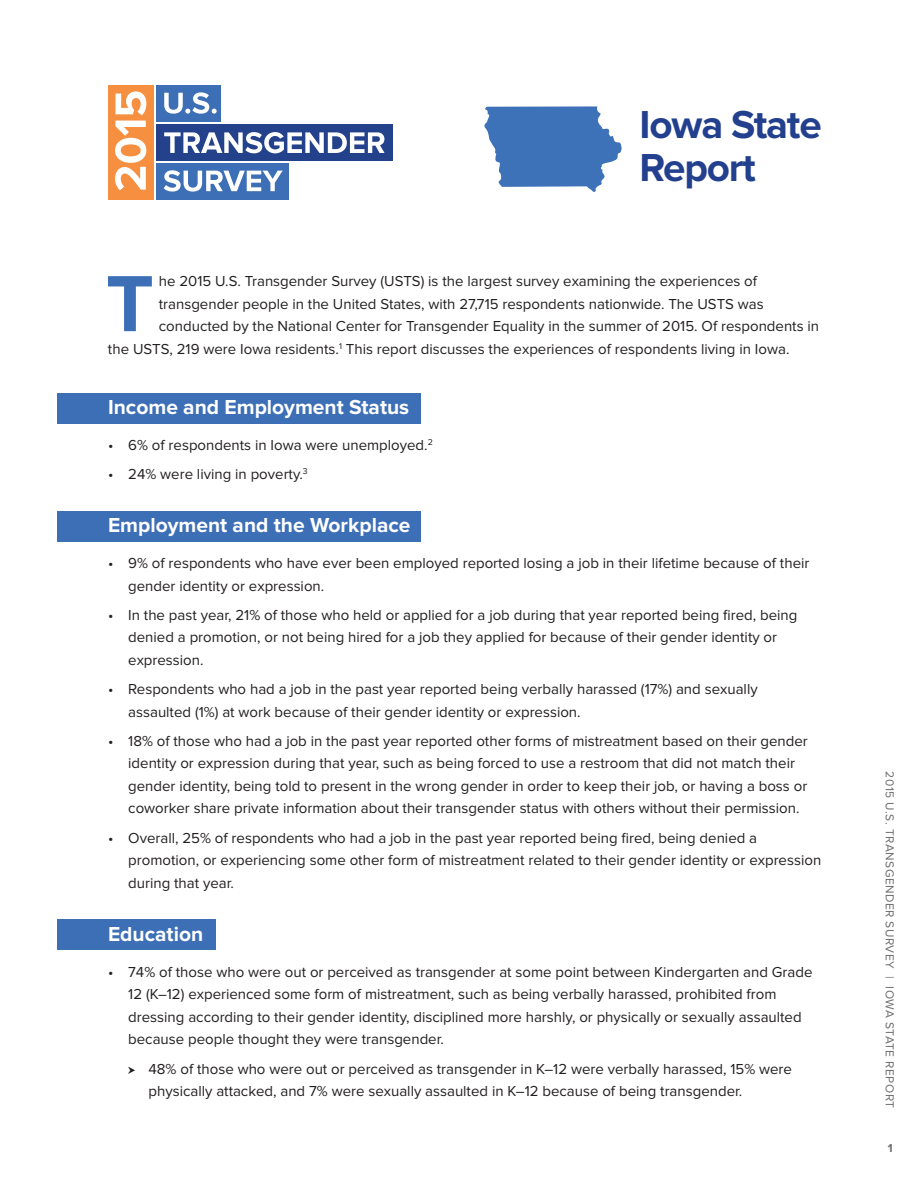
<style>
.page{position:relative;width:918px;height:1188px;background:#fff}
.page>*{position:absolute;margin:0;border:0;box-sizing:border-box;transform-origin:0 0}
.BODY{font:700 82.5px "Proxima Nova";color:#3d6fb7}
.BODY-2{font:700 40.5px/42.8px "Proxima Nova";letter-spacing:-.03em;color:#23408e}
.subhead_white{font:700 21px "Proxima Nova";color:#fff}
.BODY-3{font:15px/22.5px "Proxima Nova";color:#231f20}
.t1{font:12px "Proxima Nova";letter-spacing:.04em;color:#6c6d70}
.t2{font:700 12px "Proxima Nova";color:#6c6d70}
.s1{font-family:"Pointers";font-size:12px}
</style>
<div class="page">
<div style="left:57px;top:393px;width:364px;height:30px;background:#3d6fb7"></div>
<div style="left:57px;top:511px;width:364px;height:31px;background:#3d6fb7"></div>
<div style="left:57px;top:920px;width:159px;height:30px;background:#3d6fb7"></div>
<div style="left:108px;top:85px;width:46px;height:114px;background:#f68f3f"></div>
<div style="left:156px;top:85px;width:65px;height:36px;background:#3d6fb7"></div>
<div style="left:156px;top:124px;width:237px;height:36px;background:#24428c"></div>
<div style="left:156px;top:163px;width:133px;height:36px;background:#3d6fb7"></div>
<svg style="left:164px;top:92px;width:53px;height:22px"></svg>
<svg style="left:164px;top:132px;width:221px;height:21px"></svg>
<svg style="left:164px;top:170px;width:119px;height:22px"></svg>
<svg style="left:115px;top:121px;width:31px;height:69px"></svg>
<svg style="left:115px;top:91px;width:31px;height:24px"></svg>
<svg style="left:484px;top:106px;width:138px;height:86px"></svg>
<p class="BODY-2" style="left:640px;top:104px;width:184px">Iowa State<br>Report</p>
<p class="BODY" style="left:106px;top:256px;width:49px">T</p>
<p class="BODY-3" style="left:159px;top:270px;width:600px">he 2015 U.S. Transgender Survey (USTS) is the largest survey examining the experiences of</p>
<p class="BODY-3" style="left:159px;top:293px;width:606px">transgender people in the United States, with 27,715 respondents nationwide. The USTS was</p>
<p class="BODY-3" style="left:159px;top:315px;width:662px">conducted by the National Center for Transgender Equality in the summer of 2015. Of respondents in</p>
<p class="BODY-3" style="left:108px;top:338px;width:683px">the USTS, 219 were Iowa residents.<sup>1</sup> This report discusses the experiences of respondents living in Iowa.</p>
<p class="subhead_white" style="left:108px;top:395px;width:303px">Income and Employment Status</p>
<p class="BODY-3" style="left:108px;top:434px;width:326px">• 6% of respondents in Iowa were unemployed.<sup>2</sup></p>
<p class="BODY-3" style="left:108px;top:463px;width:201px">• 24% were living in poverty.<sup>3</sup></p>
<p class="subhead_white" style="left:108px;top:513px;width:304px">Employment and the Workplace</p>
<p class="BODY-3" style="left:128px;top:552px;width:683px;text-indent:-20px">• 9% of respondents who have ever been employed reported losing a job in their lifetime because of their gender identity or expression.</p>
<p class="BODY-3" style="left:128px;top:604px;width:671px;text-indent:-20px">• In the past year, 21% of those who held or applied for a job during that year reported being fired, being denied a promotion, or not being hired for a job they applied for because of their gender identity or expression.</p>
<p class="BODY-3" style="left:128px;top:678px;width:631px;text-indent:-20px">• Respondents who had a job in the past year reported being verbally harassed (17%) and sexually assaulted (1%) at work because of their gender identity or expression.</p>
<p class="BODY-3" style="left:128px;top:730px;width:681px;text-indent:-20px">• 18% of those who had a job in the past year reported other forms of mistreatment based on their gender identity or expression during that year, such as being forced to use a restroom that did not match their gender identity, being told to present in the wrong gender in order to keep their job, or having a boss or coworker share private information about their transgender status with others without their permission.</p>
<p class="BODY-3" style="left:128px;top:827px;width:695px;text-indent:-20px">• Overall, 25% of respondents who had a job in the past year reported being fired, being denied a promotion, or experiencing some other form of mistreatment related to their gender identity or expression during that year.</p>
<p class="subhead_white" style="left:108px;top:922px;width:97px">Education</p>
<p class="BODY-3" style="left:128px;top:961px;width:686px;text-indent:-20px">• 74% of those who were out or perceived as transgender at some point between Kindergarten and Grade 12 (K–12) experienced some form of mistreatment, such as being verbally harassed, prohibited from dressing according to their gender identity, disciplined more harshly, or physically or sexually assaulted because people thought they were transgender.</p>
<p class="BODY-3" style="left:148px;top:1058px;width:645px;text-indent:-20px"><span class="s1">b</span> 48% of those who were out or perceived as transgender in K–12 were verbally harassed, 15% were physically attacked, and 7% were sexually assaulted in K–12 because of being transgender.</p>
<p class="t1" style="left:897px;top:771px;width:338px;rotate:90deg">2015 U.S. TRANSGENDER SURVEY | IOWA STATE REPORT</p>
<p class="t2" style="left:888px;top:1141px;width:6px">1</p>
</div>
